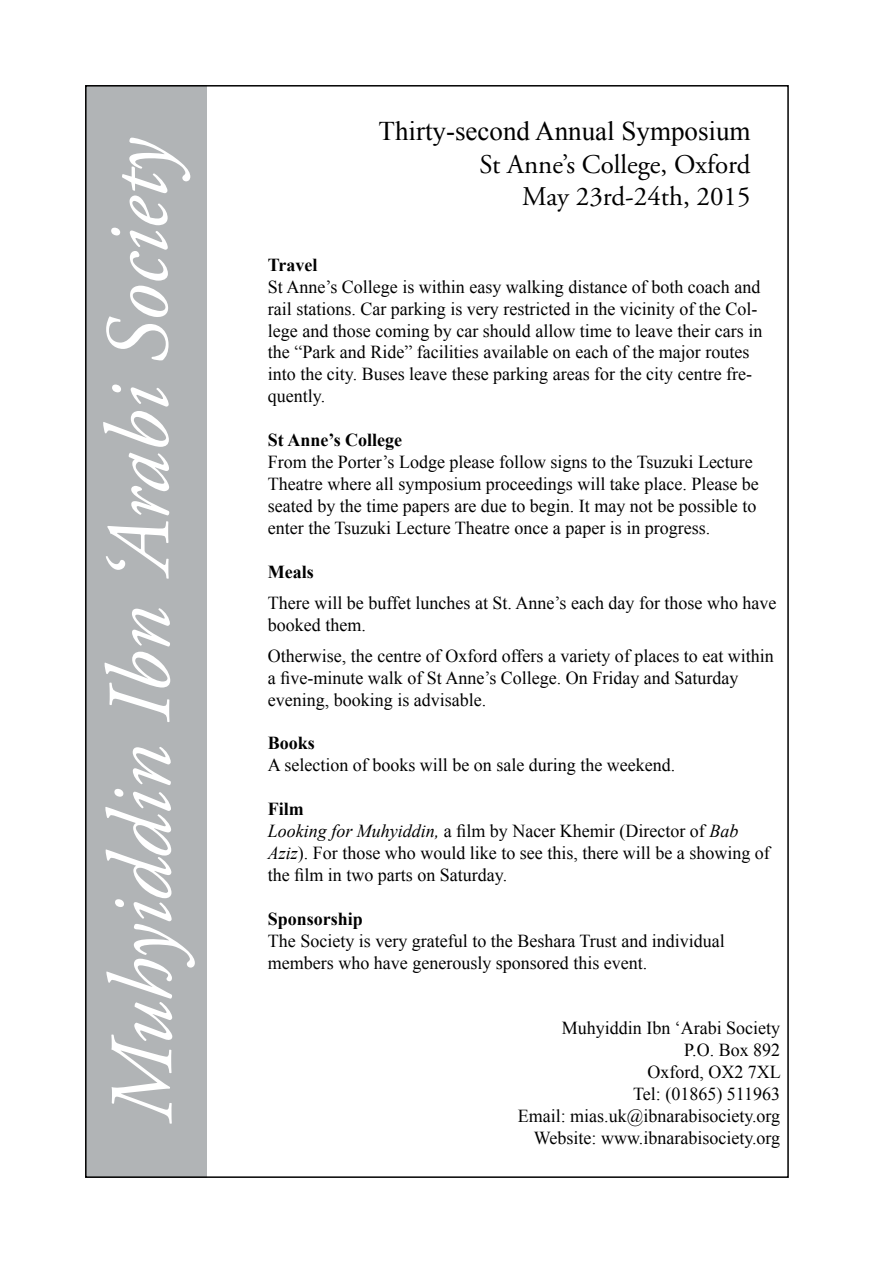
<style>
.page{position:relative;width:893px;height:1263px;background:#fff}
.page>*{position:absolute;margin:0;border:0;box-sizing:border-box;transform-origin:0 0}
.t1{font:italic 90px "Adobe Garamond Pro";letter-spacing:-.005em;color:#fff}
.t2{font:27px/32.4px "Adobe Garamond Pro";color:#000;text-align:right}
.t3{font:27px "Times New Roman";color:#000}
.t4{font:18.3px/21.9px "Times New Roman";color:#000}
.t5{font:700 18.3px "Times New Roman";color:#000}
.s1{font-weight:700}
.s2{font-style:italic}
</style>
<div class="page">
<div style="left:85px;top:85px;width:121px;height:1093px;background:#b1b4b6"></div>
<h1 class="t1" style="left:86px;top:1122px;width:995px;rotate:-90deg">Muhyiddin Ibn ‘Arabi Society</h1>
<h2 class="t3" style="left:378px;top:112px;width:373px">Thirty-second Annual Symposium</h2>
<h2 class="t2" style="left:480px;top:149px;width:272px">St Anne’s College, Oxford<br>May 23rd-24th, 2015</h2>
<p class="t5" style="left:268px;top:251px;width:51px">Travel</p>
<p class="t4" style="left:268px;top:275px;width:496px">St Anne’s College is within easy walking distance of both coach and rail stations. Car parking is very restricted in the vicinity of the Col&shy;lege and those coming by car should allow time to leave their cars in the “Park and Ride” facilities available on each of the major routes into the city. Buses leave these parking areas for the city centre fre&shy;quently.</p>
<p class="t5" style="left:268px;top:427px;width:136px">St Anne’s College</p>
<p class="t4" style="left:268px;top:450px;width:492px">From the Porter’s Lodge please follow signs to the Tsuzuki Lecture Theatre where all symposium proceedings will take place. Please be seated by the time papers are due to begin. It may not be possible to enter the Tsuzuki Lecture Theatre once a paper is in progress.</p>
<p class="t5" style="left:268px;top:558px;width:47px">Meals</p>
<p class="t4" style="left:268px;top:591px;width:510px">There will be buffet lunches at St. Anne’s each day for those who have booked them.</p>
<p class="t4" style="left:268px;top:644px;width:508px">Otherwise, the centre of Oxford offers a variety of places to eat within a five-minute walk of St Anne’s College. On Friday and Saturday evening, booking is advisable.</p>
<p class="t5" style="left:268px;top:730px;width:49px">Books</p>
<p class="t4" style="left:268px;top:754px;width:409px">A selection of books will be on sale during the weekend.</p>
<p class="t4" style="left:268px;top:797px;width:503px"><span class="s1">Film<br></span><span class="s2">Looking for Muhyiddin,</span> a film by Nacer Khemir (Director of <span class="s2">Bab Aziz</span>). For those who would like to see this, there will be a showing of the film in two parts on Saturday.</p>
<p class="t5" style="left:268px;top:905px;width:97px">Sponsorship</p>
<p class="t4" style="left:268px;top:929px;width:458px">The Society is very grateful to the Beshara Trust and individual members who have generously sponsored this event.</p>
<p class="t4" style="left:518px;top:1017px;width:265px;text-align:right">Muhyiddin Ibn ‘Arabi Society<br>P.O. Box 892<br>Oxford, OX2 7XL<br>Tel: (01865) 511963<br>Email: mias.uk@ibnarabisociety.org</p>
<p class="t4" style="left:534px;top:1126px;width:248px">Website: www.ibnarabisociety.org</p>
</div>
